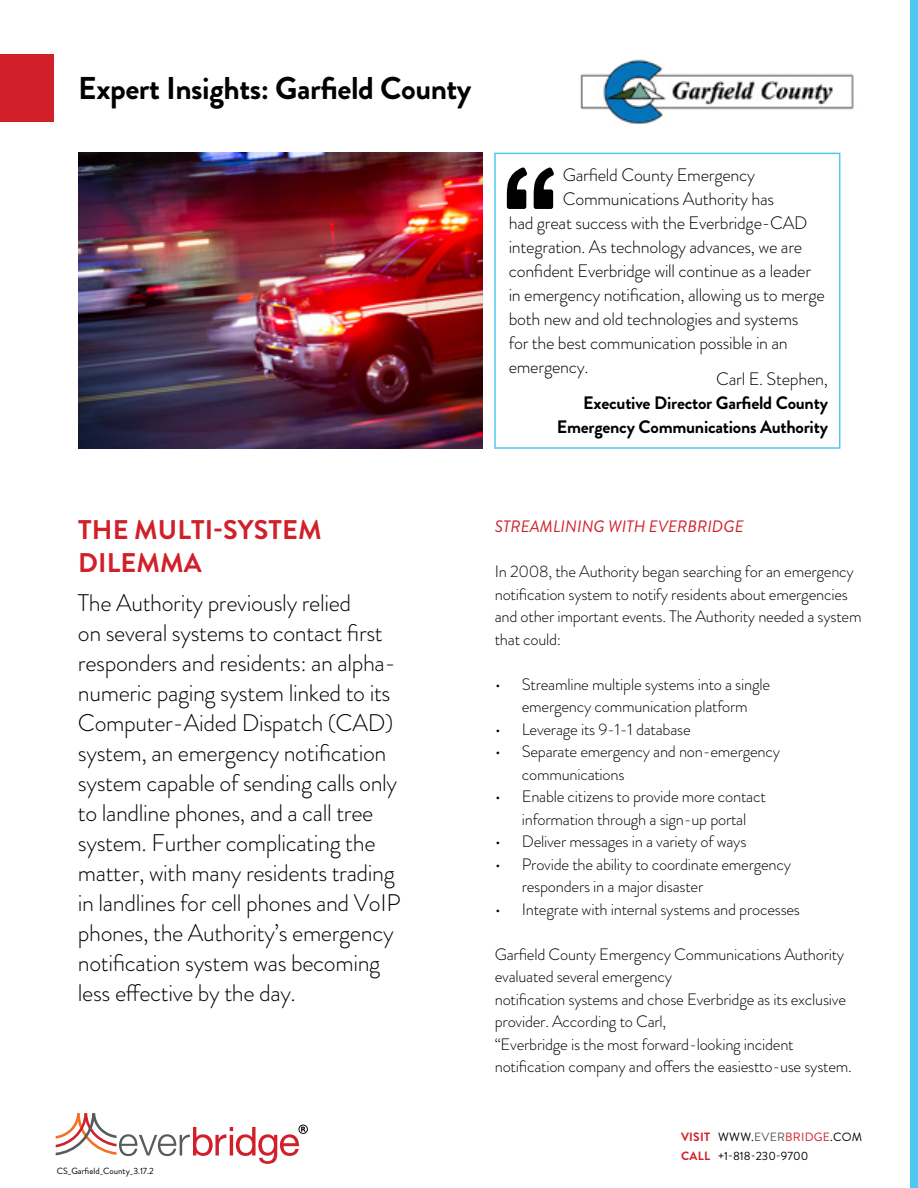
<style>
.page{position:relative;width:918px;height:1188px;background:#fff}
.page>*{position:absolute;margin:0;border:0;box-sizing:border-box;transform-origin:0 0}
.t1{font:700 31.5px "Brandon Grotesque";letter-spacing:-.015em;color:#000101}
.t2{font:700 27px/32.4px "Brandon Grotesque";letter-spacing:.005em;color:#d1202a}
.t3{font:300 24px/30px "Brandon Grotesque";letter-spacing:-.015em;color:#000101}
.t4{font:300 18px "Brandon Grotesque";letter-spacing:-.015em;color:#000}
.t5{font:700 18px/24px "Brandon Grotesque";letter-spacing:-.015em;color:#000;text-align:right}
.t6{font:300 16.5px/22.5px "Brandon Grotesque";letter-spacing:-.015em;color:#000101}
.t7{font:italic 16.5px "Brandon Grotesque";letter-spacing:.005em;color:#d1202a}
.t8{font:12px/18.9px "Brandon Grotesque";letter-spacing:.02em;color:#000101}
.t9{font:9px "Brandon Grotesque";color:#000}
.s1{font-size:18px}
.s2{font-weight:700;color:#d1202a}
.s3{color:#585959}
.s4{color:#d1202a}
</style>
<div class="page">
<div style="left:0;top:54px;width:54px;height:67px;background:#d1202a"></div>
<img style="left:78px;top:153px;width:405px;height:296px">
<div style="left:494px;top:153px;width:346px;height:296px;border:2px solid #4fc9f1"></div>
<svg style="left:507px;top:167px;width:20px;height:42px"></svg>
<svg style="left:534px;top:167px;width:20px;height:42px"></svg>
<div style="left:910px;top:0;width:8px;height:1188px;background:#4fc9f1"></div>
<svg style="left:56px;top:1113px;width:252px;height:51px"></svg>
<img style="left:580px;top:59px;width:274px;height:65px">
<h1 class="t1" style="left:78px;top:66px;width:395px">Expert Insights: Garfield County</h1>
<p class="t4" style="left:563px;top:163px;width:194px">Garfield County Emergency</p>
<p class="t4" style="left:563px;top:187px;width:213px">Communications Authority has</p>
<p class="t4" style="left:509px;top:211px;width:300px">had great success with the Everbridge-CAD</p>
<p class="t4" style="left:509px;top:235px;width:295px">integration. As technology advances, we are</p>
<p class="t4" style="left:509px;top:259px;width:304px">confident Everbridge will continue as a leader</p>
<p class="t4" style="left:509px;top:283px;width:318px">in emergency notification, allowing us to merge</p>
<p class="t4" style="left:509px;top:307px;width:291px">both new and old technologies and systems</p>
<p class="t4" style="left:509px;top:331px;width:281px">for the best communication possible in an</p>
<p class="t4" style="left:509px;top:355px;width:81px">emergency.</p>
<p class="t4" style="left:716px;top:367px;width:113px">Carl E. Stephen,</p>
<p class="t5" style="left:557px;top:391px;width:273px">Executive Director Garfield County<br>Emergency Communications Authority</p>
<h2 class="t2" style="left:78px;top:514px;width:245px">THE MULTI-SYSTEM<br>DILEMMA</h2>
<p class="t3" style="left:78px;top:588px;width:324px">The Authority previously relied<br>on several systems to contact first responders and residents: an alpha&shy;numeric paging system linked to its Computer-Aided Dispatch (CAD) system, an emergency notification system capable of sending calls only to landline phones, and a call tree system. Further complicating the matter, with many residents trading in landlines for cell phones and VoIP phones, the Authority’s emergency notification system was becoming less effective by the day.</p>
<p class="t9" style="left:57px;top:1164px;width:99px">CS_Garfield_County_3.17.2</p>
<p class="t7" style="left:495px;top:515px;width:250px">STREAMLINING WITH EVERBRIDGE</p>
<p class="t6" style="left:495px;top:560px;width:368px">In 2008, the Authority began searching for an emergency notification system to notify residents about emergencies and other important events. The Authority needed a system that could:</p>
<p class="t6" style="left:495px;top:673px;width:277px;text-align:center"><span class="s1">•</span> Streamline multiple systems into a single emergency communication platform</p>
<p class="t6" style="left:495px;top:718px;width:197px"><span class="s1">•</span> Leverage its 9-1-1 database</p>
<p class="t6" style="left:522px;top:740px;width:260px;text-indent:-27px"><span class="s1">•</span> Separate emergency and non-emergency communications</p>
<p class="t6" style="left:495px;top:785px;width:273px;text-align:center"><span class="s1">•</span> Enable citizens to provide more contact information through a sign-up portal</p>
<p class="t6" style="left:495px;top:830px;width:253px"><span class="s1">•</span> Deliver messages in a variety of ways</p>
<p class="t6" style="left:522px;top:853px;width:271px;text-indent:-27px"><span class="s1">•</span> Provide the ability to coordinate emergency responders in a major disaster</p>
<p class="t6" style="left:495px;top:898px;width:307px"><span class="s1">•</span> Integrate with internal systems and processes</p>
<p class="t6" style="left:495px;top:943px;width:359px">Garfield County Emergency Communications Authority evaluated several emergency<br>notification systems and chose Everbridge as its exclusive provider. According to Carl,<br>“Everbridge is the most forward-looking incident notification company and offers the easiestto-use system.</p>
<p class="t8" style="left:681px;top:1128px;width:183px"><span class="s2">VISIT</span> WWW.<span class="s3">EVER</span><span class="s4">BRIDGE</span>.COM<br><span class="s2">CALL</span> +1-818-230-9700</p>
</div>
